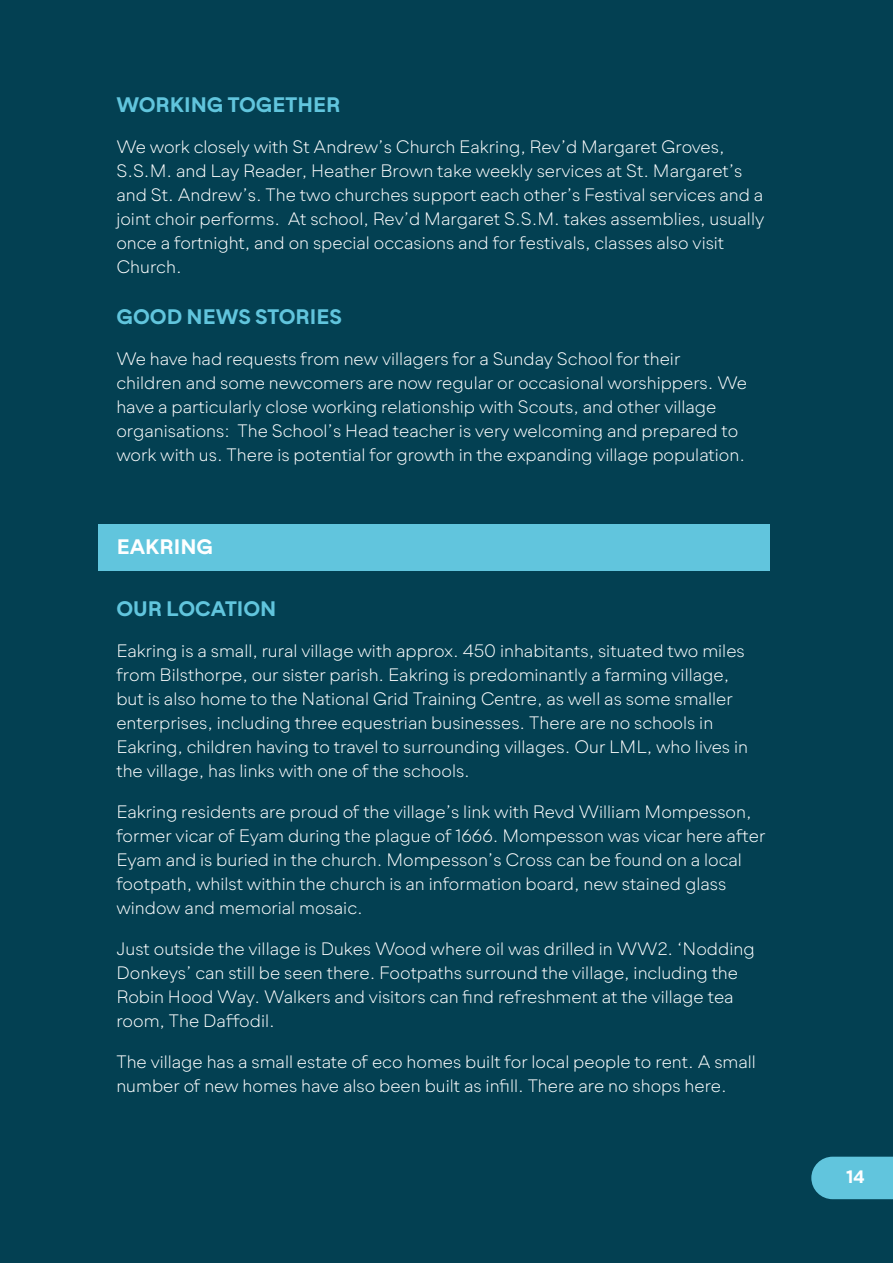
<style>
.page{position:relative;width:893px;height:1263px;background:#034052}
.page>*{position:absolute;margin:0;border:0;box-sizing:border-box;transform-origin:0 0}
.t1{font:700 21px "Gramatika";color:#61c5dd}
.t2{font:700 21px "Gramatika";color:#fff}
.t3{font:300 18px/24px "Gramatika";color:#fff}
.t4{font:700 18px "Gramatika";color:#fff}
</style>
<div class="page">
<div style="left:811px;top:1157px;width:82px;height:42px;background:#61c5dd"></div>
<div style="left:98px;top:524px;width:671px;height:47px;background:#61c5dd"></div>
<p class="t1" style="left:116px;top:89px;width:225px">WORKING TOGETHER</p>
<p class="t3" style="left:116px;top:135px;width:649px">We work closely with St Andrew’s Church Eakring, Rev’d Margaret Groves, S.S.M. and Lay Reader, Heather Brown take weekly services at St. Margaret’s and St. Andrew’s. The two churches support each other’s Festival services and a joint choir performs. At school, Rev’d Margaret S.S.M. takes assemblies, usually once a fortnight, and on special occasions and for festivals, classes also visit Church.</p>
<p class="t1" style="left:116px;top:301px;width:227px">GOOD NEWS STORIES</p>
<p class="t3" style="left:116px;top:346px;width:632px">We have had requests from new villagers for a Sunday School for their children and some newcomers are now regular or occasional worshippers. We have a particularly close working relationship with Scouts, and other village organisations: The School’s Head teacher is very welcoming and prepared to work with us. There is potential for growth in the expanding village population.</p>
<p class="t2" style="left:117px;top:531px;width:98px">EAKRING</p>
<p class="t1" style="left:116px;top:593px;width:162px">OUR LOCATION</p>
<p class="t3" style="left:116px;top:639px;width:633px">Eakring is a small, rural village with approx. 450 inhabitants, situated two miles from Bilsthorpe, our sister parish. Eakring is predominantly a farming village, but is also home to the National Grid Training Centre, as well as some smaller enterprises, including three equestrian businesses. There are no schools in Eakring, children having to travel to surrounding villages. Our LML, who lives in the village, has links with one of the schools.</p>
<p class="t3" style="left:116px;top:800px;width:650px">Eakring residents are proud of the village’s link with Revd William Mompesson, former vicar of Eyam during the plague of 1666. Mompesson was vicar here after Eyam and is buried in the church. Mompesson’s Cross can be found on a local footpath, whilst within the church is an information board, new stained glass window and memorial mosaic.</p>
<p class="t3" style="left:116px;top:937px;width:640px">Just outside the village is Dukes Wood where oil was drilled in WW2. ‘Nodding Donkeys’ can still be seen there. Footpaths surround the village, including the Robin Hood Way. Walkers and visitors can find refreshment at the village tea room, The Daffodil.</p>
<p class="t3" style="left:116px;top:1050px;width:641px">The village has a small estate of eco homes built for local people to rent. A small number of new homes have also been built as infill. There are no shops here.</p>
<p class="t4" style="left:846px;top:1164px;width:19px">14</p>
</div>
